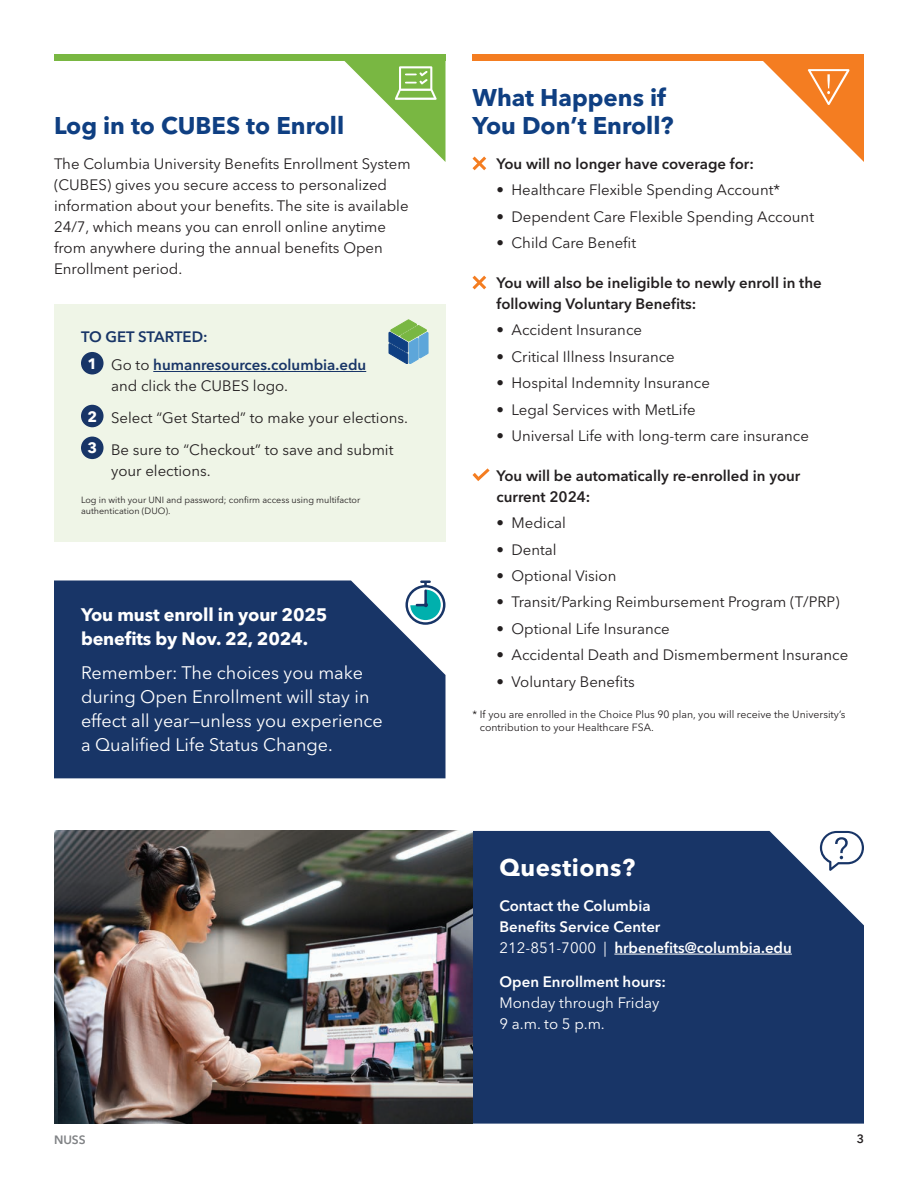
<style>
.page{position:relative;width:918px;height:1188px;background:#fff}
.page>*{position:absolute;margin:0;border:0;box-sizing:border-box;transform-origin:0 0}
.t1{font:700 24px/28.8px "Avenir Next LT Pro";color:#0f3f82}
.t2{font:700 24px "Avenir Next LT Pro";letter-spacing:.02em;color:#fff}
.t3{font:18px/24px "Avenir Next LT Pro";color:#fff}
.t4{font:700 18px/24px "Avenir Next LT Pro";letter-spacing:-.01em;color:#fff}
.t5{font:15px/21px "Avenir Next LT Pro";color:#231f20}
.t6{font:600 15px/21px "Avenir Next LT Pro";color:#231f20}
.t7{font:600 15px/21px "Avenir Next LT Pro";color:#fff}
.t8{font:600 15px/27.8px "Avenir Next LT Pro";color:#183567}
.t9{font:15px/21px "Avenir Next LT Pro";color:#fff}
.t10{font:600 12px "Avenir Next LT Pro";color:#808285}
.t11{font:600 12px "Avenir Next LT Pro";color:#231f20}
.t12{font:10.5px/12.6px "Avenir Next LT Pro";color:#231f20}
.t13{font:9px/10.8px "Avenir Next LT Pro";color:#231f20}
.s1{font-weight:700;color:#fff}
.s2{font-weight:400;color:#231f20}
.s3{font-weight:400}
</style>
<div class="page">
<svg style="left:472px;top:156px;width:15px;height:15px"></svg>
<svg style="left:472px;top:275px;width:15px;height:15px"></svg>
<svg style="left:472px;top:468px;width:18px;height:13px"></svg>
<svg style="left:763px;top:61px;width:101px;height:101px"></svg>
<div style="left:472px;top:54px;width:392px;height:7px;background:#f47d21"></div>
<div style="left:54px;top:54px;width:392px;height:7px;background:#79b742"></div>
<svg style="left:344px;top:61px;width:102px;height:101px"></svg>
<div style="left:54px;top:304px;width:392px;height:237px;background:#eff5e7"></div>
<hr style="left:153px;top:371px;width:213px;height:1px;background:#183567">
<div style="left:81px;top:352px;width:23px;height:22px;background:#183567;border-radius:50%"></div>
<div style="left:81px;top:405px;width:23px;height:22px;background:#183567;border-radius:50%"></div>
<div style="left:81px;top:437px;width:23px;height:22px;background:#183567;border-radius:50%"></div>
<svg style="left:389px;top:320px;width:39px;height:44px"></svg>
<div style="left:472px;top:831px;width:392px;height:293px;background:#183567"></div>
<hr style="left:614px;top:954px;width:178px;height:1px;background:#fff">
<div style="left:54px;top:580px;width:392px;height:198px;background:#183567"></div>
<svg style="left:405px;top:580px;width:41px;height:45px"></svg>
<img style="left:54px;top:831px;width:418px;height:293px">
<h1 class="t1" style="left:54px;top:111px;width:292px">Log in to CUBES to Enroll</h1>
<p class="t5" style="left:54px;top:153px;width:358px">The Columbia University Benefits Enrollment System (CUBES) gives you secure access to personalized information about your benefits. The site is available 24/7, which means you can enroll online anytime from anywhere during the annual benefits Open Enrollment period.</p>
<p class="t8" style="left:87px;top:323px;width:280px;text-indent:-6px">TO GET STARTED:<br><span class="s1">1</span> <span class="s2">Go to</span> humanresources.columbia.edu</p>
<p class="t5" style="left:87px;top:370px;width:322px;line-height:31.8px;text-indent:24px">and click the CUBES logo.<br><span class="s1">2</span> Select “Get Started” to make your elections.<br><span class="s1">3</span> Be sure to “Checkout” to save and submit</p>
<p class="t5" style="left:111px;top:460px;width:101px">your elections.</p>
<p class="t13" style="left:81px;top:495px;width:281px">Log in with your UNI and password; confirm access using multifactor authentication (DUO).</p>
<p class="t4" style="left:81px;top:603px;width:248px">You must enroll in your 2025 benefits by Nov. 22, 2024.</p>
<p class="t3" style="left:81px;top:661px;width:303px">Remember: The choices you make during Open Enrollment will stay in effect all year—unless you experience a Qualified Life Status Change.</p>
<h1 class="t1" style="left:472px;top:83px;width:203px">What Happens if<br>You Don’t Enroll?</h1>
<p class="t6" style="left:496px;top:153px;width:259px">You will no longer have coverage for:</p>
<p class="t5" style="left:496px;top:179px;width:285px">• Healthcare Flexible Spending Account*</p>
<p class="t5" style="left:496px;top:206px;width:319px">• Dependent Care Flexible Spending Account</p>
<p class="t5" style="left:496px;top:232px;width:141px">• Child Care Benefit</p>
<p class="t6" style="left:496px;top:272px;width:327px">You will also be ineligible to newly enroll in the following Voluntary Benefits:</p>
<p class="t5" style="left:496px;top:320px;width:147px">• Accident Insurance</p>
<p class="t5" style="left:496px;top:346px;width:180px">• Critical Illness Insurance</p>
<p class="t5" style="left:496px;top:372px;width:215px">• Hospital Indemnity Insurance</p>
<p class="t5" style="left:496px;top:399px;width:201px">• Legal Services with MetLife</p>
<p class="t5" style="left:496px;top:425px;width:314px">• Universal Life with long-term care insurance</p>
<p class="t6" style="left:496px;top:465px;width:305px">You will be automatically re-enrolled in your current 2024:</p>
<p class="t5" style="left:496px;top:512px;width:71px">• Medical</p>
<p class="t5" style="left:496px;top:539px;width:62px">• Dental</p>
<p class="t5" style="left:496px;top:565px;width:122px">• Optional Vision</p>
<p class="t5" style="left:496px;top:592px;width:345px">• Transit/Parking Reimbursement Program (T/PRP)</p>
<p class="t5" style="left:496px;top:618px;width:175px">• Optional Life Insurance</p>
<p class="t5" style="left:496px;top:644px;width:353px">• Accidental Death and Dismemberment Insurance</p>
<p class="t5" style="left:496px;top:671px;width:140px">• Voluntary Benefits</p>
<p class="t12" style="left:480px;top:708px;width:367px;text-indent:-7px">* If you are enrolled in the Choice Plus 90 plan, you will receive the University’s contribution to your Healthcare FSA.</p>
<h1 class="t2" style="left:500px;top:853px;width:137px">Questions?</h1>
<p class="t7" style="left:500px;top:895px;width:294px">Contact the Columbia<br>Benefits Service Center<br><span class="s3">212-851-7000 |</span> hrbenefits@columbia.edu</p>
<p class="t7" style="left:500px;top:971px;width:168px">Open Enrollment hours:</p>
<p class="t9" style="left:500px;top:992px;width:162px">Monday through Friday<br>9 a.m. to 5 p.m.</p>
<p class="t10" style="left:54px;top:1133px;width:33px">NUSS</p>
<p class="t11" style="left:857px;top:1132px;width:9px">3</p>
</div>
